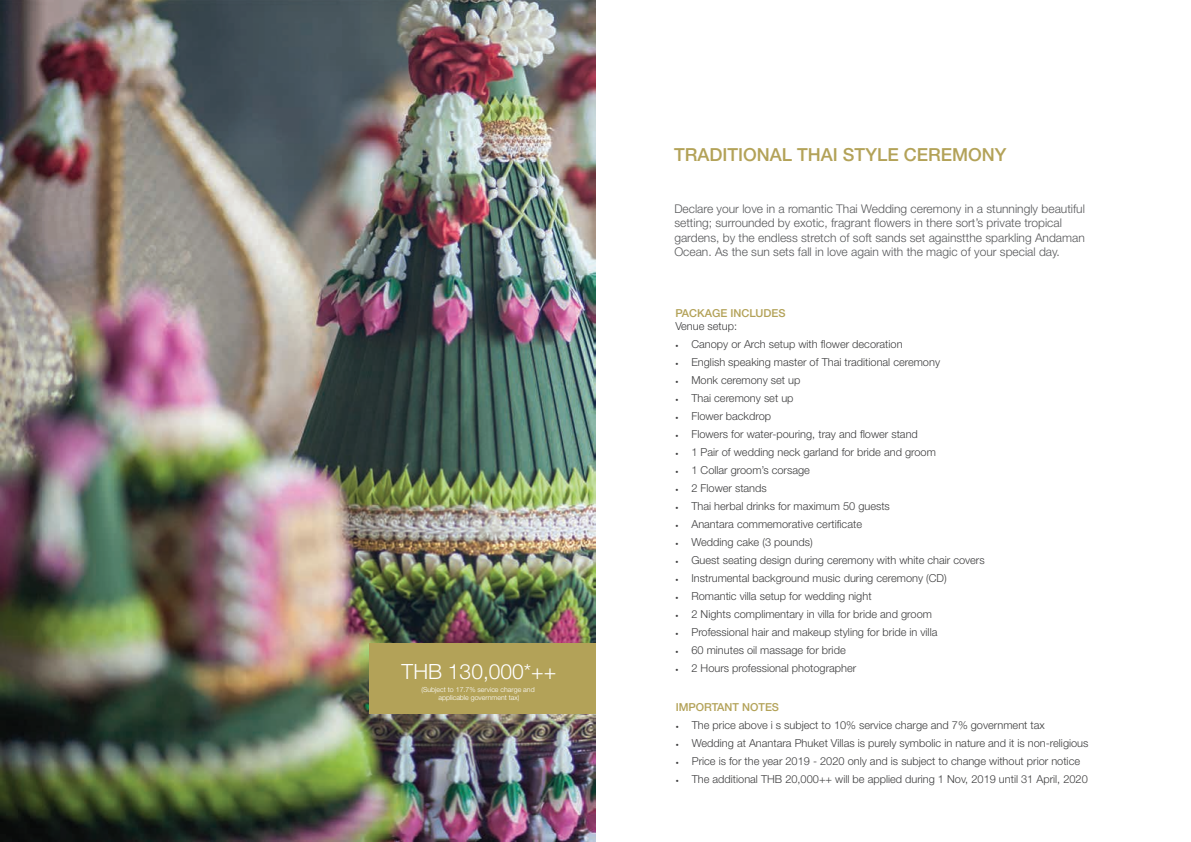
<style>
.page{position:relative;width:1191px;height:842px;background:#fff}
.page>*{position:absolute;margin:0;border:0;box-sizing:border-box;transform-origin:0 0}
.t1{font:300 21px "Helvetica Neue LT Pro";color:#fff}
.t2{font:500 18px "Helvetica Neue LT Pro";color:#b3a258}
.t3{font:300 12px/14.4px "Helvetica Neue LT Pro";color:#57585a}
.t4{font:300 11px "Helvetica Neue LT Pro";color:#3e3e3f}
.t5{font:500 11px "Helvetica Neue LT Pro";color:#b3a258}
.t6{font:300 7px/8.4px "Helvetica Neue LT Pro";color:#fff;text-align:center}
.s1{font-size:6px}
</style>
<div class="page">
<img style="left:0;top:0;width:595px;height:841px">
<div style="left:369px;top:643px;width:227px;height:70px;background:#b3a258"></div>
<h1 class="t1" style="left:402px;top:659px;width:156px">THB 130,000*++</h1>
<p class="t6" style="left:421px;top:685px;width:115px">(Subject to 17.7% service charge and applicable government tax)</p>
<h2 class="t2" style="left:674px;top:144px;width:334px">TRADITIONAL THAI STYLE CEREMONY</h2>
<p class="t3" style="left:674px;top:201px;width:412px">Declare your love in a romantic Thai Wedding ceremony in a stunningly beautiful setting; surrounded by exotic, fragrant flowers in there sort’s private tropical gardens, by the endless stretch of soft sands set againstthe sparkling Andaman Ocean. As the sun sets fall in love again with the magic of your special day.</p>
<p class="t5" style="left:675px;top:306px;width:112px">PACKAGE INCLUDES</p>
<p class="t4" style="left:675px;top:319px;width:63px">Venue setup:</p>
<p class="t4" style="left:675px;top:337px;width:229px"><span class="s1">•</span> Canopy or Arch setup with flower decoration</p>
<p class="t4" style="left:675px;top:355px;width:266px"><span class="s1">•</span> English speaking master of Thai traditional ceremony</p>
<p class="t4" style="left:675px;top:373px;width:127px"><span class="s1">•</span> Monk ceremony set up</p>
<p class="t4" style="left:675px;top:391px;width:120px"><span class="s1">•</span> Thai ceremony set up</p>
<p class="t4" style="left:675px;top:409px;width:97px"><span class="s1">•</span> Flower backdrop</p>
<p class="t4" style="left:675px;top:427px;width:244px"><span class="s1">•</span> Flowers for water-pouring, tray and flower stand</p>
<p class="t4" style="left:675px;top:445px;width:262px"><span class="s1">•</span> 1 Pair of wedding neck garland for bride and groom</p>
<p class="t4" style="left:675px;top:463px;width:136px"><span class="s1">•</span> 1 Collar groom’s corsage</p>
<p class="t4" style="left:675px;top:481px;width:93px"><span class="s1">•</span> 2 Flower stands</p>
<p class="t4" style="left:675px;top:499px;width:216px"><span class="s1">•</span> Thai herbal drinks for maximum 50 guests</p>
<p class="t4" style="left:675px;top:517px;width:188px"><span class="s1">•</span> Anantara commemorative certificate</p>
<p class="t4" style="left:675px;top:535px;width:139px"><span class="s1">•</span> Wedding cake (3 pounds)</p>
<p class="t4" style="left:675px;top:553px;width:311px"><span class="s1">•</span> Guest seating design during ceremony with white chair covers</p>
<p class="t4" style="left:675px;top:571px;width:273px"><span class="s1">•</span> Instrumental background music during ceremony (CD)</p>
<p class="t4" style="left:675px;top:589px;width:198px"><span class="s1">•</span> Romantic villa setup for wedding night</p>
<p class="t4" style="left:675px;top:607px;width:258px"><span class="s1">•</span> 2 Nights complimentary in villa for bride and groom</p>
<p class="t4" style="left:675px;top:625px;width:263px"><span class="s1">•</span> Professional hair and makeup styling for bride in villa</p>
<p class="t4" style="left:675px;top:643px;width:172px"><span class="s1">•</span> 60 minutes oil massage for bride</p>
<p class="t4" style="left:675px;top:661px;width:182px"><span class="s1">•</span> 2 Hours professional photographer</p>
<p class="t5" style="left:675px;top:700px;width:105px">IMPORTANT NOTES</p>
<p class="t4" style="left:675px;top:718px;width:371px"><span class="s1">•</span> The price above i s subject to 10% service charge and 7% government tax</p>
<p class="t4" style="left:675px;top:736px;width:414px"><span class="s1">•</span> Wedding at Anantara Phuket Villas is purely symbolic in nature and it is non-religious</p>
<p class="t4" style="left:675px;top:754px;width:406px"><span class="s1">•</span> Price is for the year 2019 - 2020 only and is subject to change without prior notice</p>
<p class="t4" style="left:675px;top:772px;width:414px"><span class="s1">•</span> The additional THB 20,000++ will be applied during 1 Nov, 2019 until 31 April, 2020</p>
</div>
